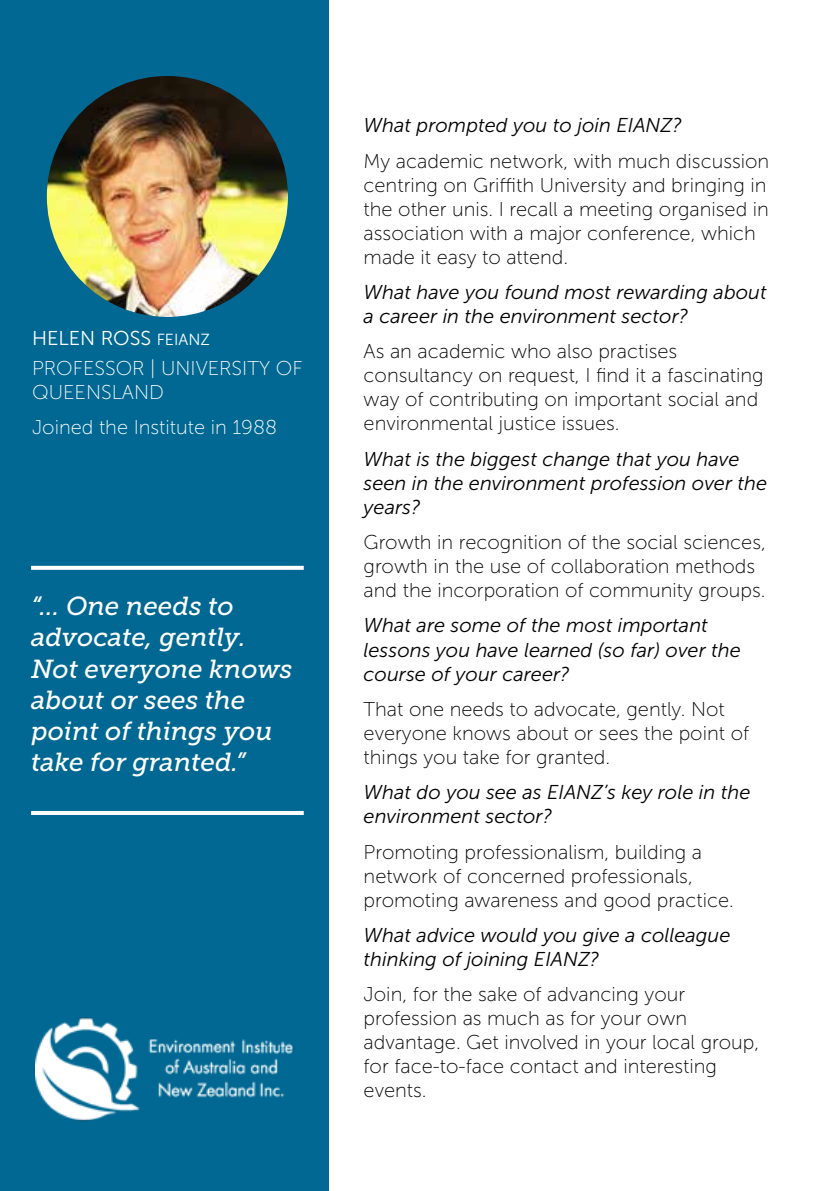
<style>
.page{position:relative;width:840px;height:1191px;background:#fff}
.page>*{position:absolute;margin:0;border:0;box-sizing:border-box;transform-origin:0 0}
.t1{font:italic 26px/31.2px "Museo Slab 500";color:#fff}
.t2{font:20px/24px "Museo Sans 100";color:#000}
.t3{font:italic 20px/24px "Museo Sans 300";color:#000}
.t4{font:20px/24px "Museo Sans 100";color:#fff}
.t5{font:20px "Museo Sans 300";color:#fff}
.s1{font-size:16px}
</style>
<div class="page">
<div style="left:0;top:0;width:328px;height:1191px;background:#006892"></div>
<svg style="left:31px;top:566px;width:272px;height:4px"></svg>
<hr style="left:31px;top:811px;width:272px;height:4px;background:#fff">
<img style="left:47px;top:76px;width:241px;height:241px;border-radius:120px">
<img style="left:35px;top:1017px;width:258px;height:105px">
<p class="t5" style="left:32px;top:328px;width:179px">HELEN ROSS <span class="s1">FEIANZ</span></p>
<p class="t4" style="left:32px;top:356px;width:272px">PROFESSOR | UNIVERSITY OF<br>QUEENSLAND</p>
<p class="t4" style="left:32px;top:416px;width:246px">Joined the Institute in 1988</p>
<h1 class="t1" style="left:31px;top:591px;width:263px">“... One needs to advocate, gently.<br>Not everyone knows about or sees the point of things you take for granted.”</h1>
<p class="t3" style="left:363px;top:113px;width:319px">What prompted you to join EIANZ?</p>
<p class="t2" style="left:363px;top:149px;width:407px">My academic network, with much discussion centring on Griffith University and bringing in the other unis. I recall a meeting organised in association with a major conference, which made it easy to attend.</p>
<p class="t3" style="left:363px;top:280px;width:404px">What have you found most rewarding about a career in the environment sector?</p>
<p class="t2" style="left:363px;top:340px;width:401px">As an academic who also practises consultancy on request, I find it a fascinating way of contributing on important social and environmental justice issues.</p>
<p class="t3" style="left:363px;top:447px;width:405px">What is the biggest change that you have seen in the environment profession over the years?</p>
<p class="t2" style="left:363px;top:530px;width:403px">Growth in recognition of the social sciences, growth in the use of collaboration methods and the incorporation of community groups.</p>
<p class="t3" style="left:363px;top:614px;width:378px">What are some of the most important lessons you have learned (so far) over the course of your career?</p>
<p class="t2" style="left:363px;top:697px;width:387px">That one needs to advocate, gently. Not everyone knows about or sees the point of things you take for granted.</p>
<p class="t3" style="left:363px;top:780px;width:388px">What do you see as EIANZ’s key role in the environment sector?</p>
<p class="t2" style="left:363px;top:840px;width:371px">Promoting professionalism, building a network of concerned professionals, promoting awareness and good practice.</p>
<p class="t3" style="left:363px;top:923px;width:368px">What advice would you give a colleague thinking of joining EIANZ?</p>
<p class="t2" style="left:363px;top:982px;width:397px">Join, for the sake of advancing your profession as much as for your own advantage. Get involved in your local group, for face-to-face contact and interesting events.</p>
</div>
